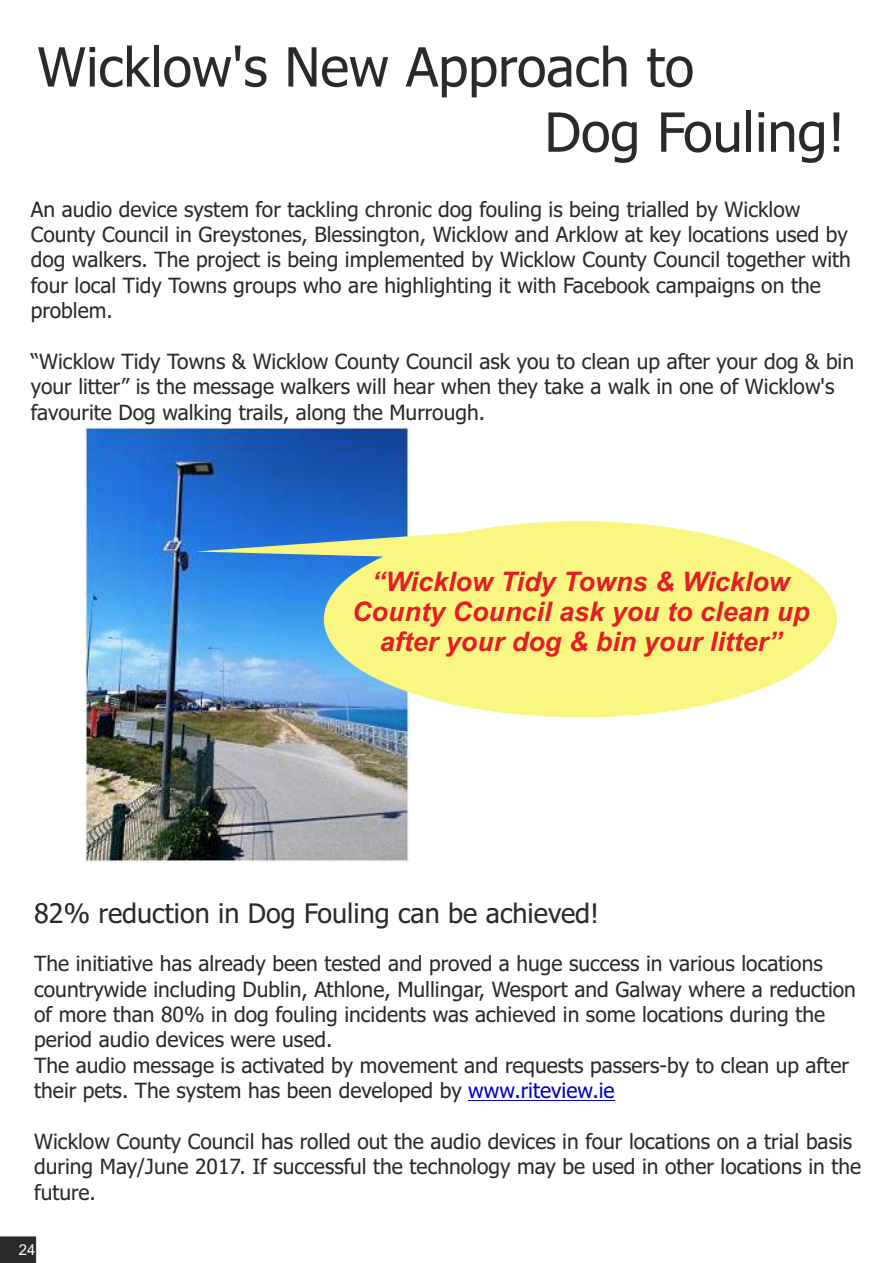
<style>
.page{position:relative;width:893px;height:1263px;background:#fff}
.page>*{position:absolute;margin:0;border:0;box-sizing:border-box;transform-origin:0 0}
.t1{font:54px/65.2px "Tahoma";color:#2b2a29}
.t2{font:italic 700 27px/30.2px "Arial";color:#e31e24;text-align:center}
.t3{font:27px "Tahoma";color:#2b2a29}
.t4{font:21px/25.3px "Tahoma";color:#2b2a29}
.t5{font:15px "Arial";color:#fefefe}
.s1{color:#0000c4}
</style>
<div class="page">
<img style="left:85px;top:426px;width:325px;height:437px">
<hr style="left:468px;top:1100px;width:147px;height:1px;background:#0000c4">
<svg style="left:196px;top:521px;width:641px;height:196px;background:#d0dfa6"></svg>
<svg style="left:0;top:1236px;width:36px;height:27px"></svg>
<h1 class="t1" style="left:544px;top:39px;width:302px;text-indent:-507px">Wicklow's New Approach to<br>Dog Fouling!</h1>
<p class="t4" style="left:31px;top:198px;width:822px">An audio device system for tackling chronic dog fouling is being trialled by Wicklow County Council in Greystones, Blessington, Wicklow and Arklow at key locations used by dog walkers. The project is being implemented by Wicklow County Council together with four local Tidy Towns groups who are highlighting it with Facebook campaigns on the problem.</p>
<p class="t4" style="left:31px;top:350px;width:825px">“Wicklow Tidy Towns &amp; Wicklow County Council ask you to clean up after your dog &amp; bin your litter” is the message walkers will hear when they take a walk in one of Wicklow's favourite Dog walking trails, along the Murrough.</p>
<p class="t2" style="left:352px;top:569px;width:459px">“Wicklow Tidy Towns &amp; Wicklow<br>County Council ask you to clean up after your dog &amp; bin your litter”</p>
<p class="t3" style="left:34px;top:902px;width:566px">82% reduction in Dog Fouling can be achieved!</p>
<p class="t4" style="left:34px;top:953px;width:823px">The initiative has already been tested and proved a huge success in various locations countrywide including Dublin, Athlone, Mullingar, Wesport and Galway where a reduction of more than 80% in dog fouling incidents was achieved in some locations during the period audio devices were used.<br>The audio message is activated by movement and requests passers-by to clean up after their pets. The system has been developed by <span class="s1">www.riteview.ie</span></p>
<p class="t4" style="left:34px;top:1130px;width:828px">Wicklow County Council has rolled out the audio devices in four locations on a trial basis during May/June 2017. If successful the technology may be used in other locations in the future.</p>
<p class="t5" style="left:19px;top:1244px;width:18px">24</p>
</div>
